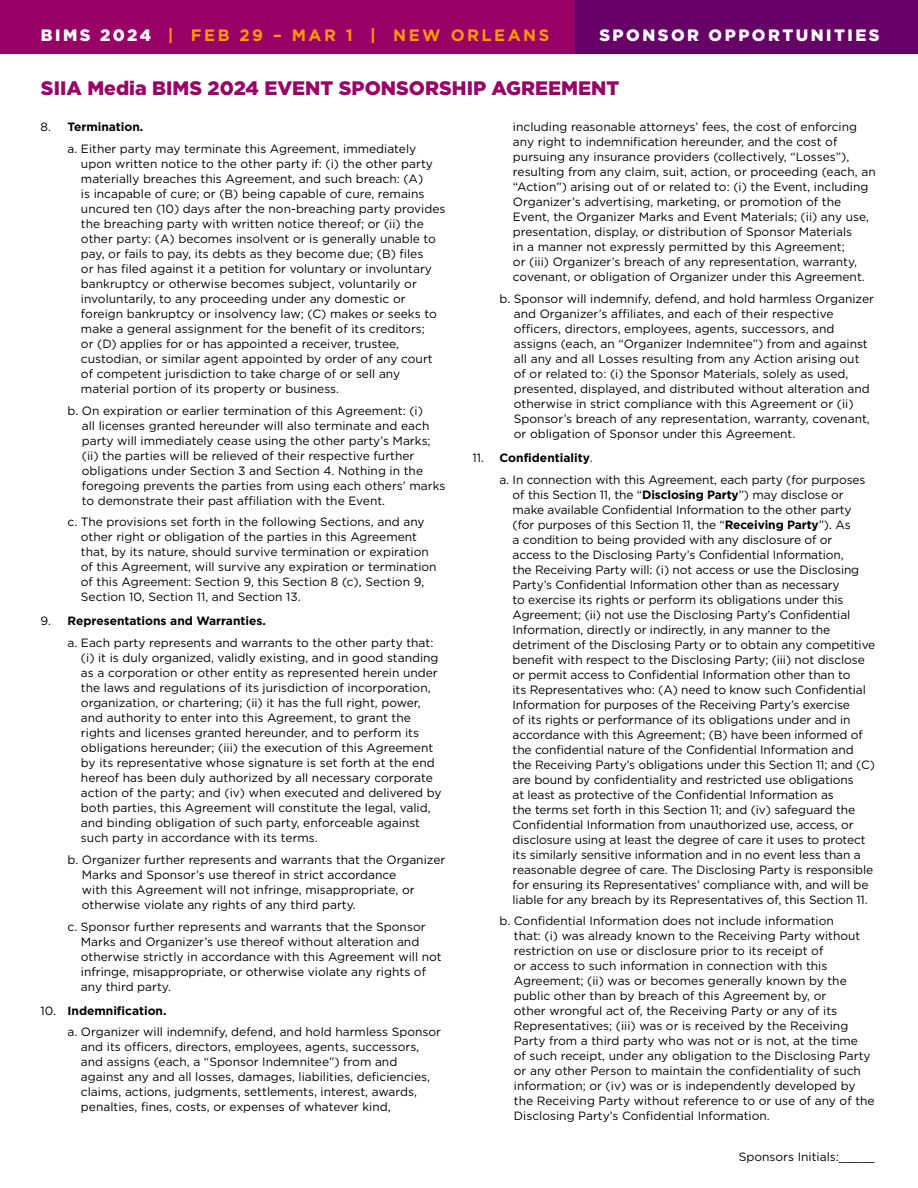
<style>
.page{position:relative;width:918px;height:1188px;background:#fff}
.page>*{position:absolute;margin:0;border:0;box-sizing:border-box;transform-origin:0 0}
.t1{font:900 19.5px "Gotham";color:#906}
.t2{font:700 16.5px "Gotham";letter-spacing:.15em;color:#f90}
.t3{font:900 16.5px "Gotham";letter-spacing:.15em;color:#fff}
.contract{font:12px/15px "Gotham";color:#000}
.contract-2{font:700 12px "Gotham";color:#000}
.contract_no_indent{font:12px "Gotham";color:#000}
.s1{font-weight:900;color:#fff}
.s2{font-weight:400}
.s3{font-weight:700}
</style>
<div class="page">
<div style="left:0;top:0;width:612px;height:54px;background:#906"></div>
<div style="left:575px;top:0;width:343px;height:54px;background:#606"></div>
<h2 class="t2" style="left:41px;top:26px;width:510px"><span class="s1">BIMS 2024</span> | FEB 29 – MAR 1 | NEW ORLEANS</h2>
<h2 class="t3" style="left:599px;top:26px;width:282px">SPONSOR OPPORTUNITIES</h2>
<h1 class="t1" style="left:41px;top:77px;width:580px">SIIA Media BIMS 2024 EVENT SPONSORSHIP AGREEMENT</h1>
<p class="contract-2" style="left:40px;top:120px;width:104px"><span class="s2">8.</span> Termination.</p>
<p class="contract" style="left:81px;top:141px;width:366px;text-indent:-13px">a. Either party may terminate this Agreement, immediately upon written notice to the other party if: (i) the other party materially breaches this Agreement, and such breach: (A)<br>is incapable of cure; or (B) being capable of cure, remains uncured ten (10) days after the non-breaching party provides the breaching party with written notice thereof; or (ii) the other party: (A) becomes insolvent or is generally unable to pay, or fails to pay, its debts as they become due; (B) files<br>or has filed against it a petition for voluntary or involuntary bankruptcy or otherwise becomes subject, voluntarily or involuntarily, to any proceeding under any domestic or foreign bankruptcy or insolvency law; (C) makes or seeks to make a general assignment for the benefit of its creditors;<br>or (D) applies for or has appointed a receiver, trustee, custodian, or similar agent appointed by order of any court of competent jurisdiction to take charge of or sell any material portion of its property or business.</p>
<p class="contract" style="left:82px;top:403px;width:365px;text-indent:-14px">b. On expiration or earlier termination of this Agreement: (i)<br>all licenses granted hereunder will also terminate and each party will immediately cease using the other party’s Marks; (ii) the parties will be relieved of their respective further obligations under Section 3 and Section 4. Nothing in the foregoing prevents the parties from using each others’ marks to demonstrate their past affiliation with the Event.</p>
<p class="contract" style="left:81px;top:514px;width:357px;text-indent:-13px">c. The provisions set forth in the following Sections, and any other right or obligation of the parties in this Agreement that, by its nature, should survive termination or expiration of this Agreement, will survive any expiration or termination of this Agreement: Section 9, this Section 8 (c), Section 9, Section 10, Section 11, and Section 13.</p>
<p class="contract-2" style="left:40px;top:614px;width:227px"><span class="s2">9.</span> Representations and Warranties.</p>
<p class="contract" style="left:81px;top:635px;width:362px;text-indent:-13px">a. Each party represents and warrants to the other party that: (i) it is duly organized, validly existing, and in good standing as a corporation or other entity as represented herein under the laws and regulations of its jurisdiction of incorporation, organization, or chartering; (ii) it has the full right, power, and authority to enter into this Agreement, to grant the rights and licenses granted hereunder, and to perform its obligations hereunder; (iii) the execution of this Agreement by its representative whose signature is set forth at the end hereof has been duly authorized by all necessary corporate action of the party; and (iv) when executed and delivered by both parties, this Agreement will constitute the legal, valid, and binding obligation of such party, enforceable against such party in accordance with its terms.</p>
<p class="contract" style="left:82px;top:852px;width:365px;text-indent:-14px">b. Organizer further represents and warrants that the Organizer Marks and Sponsor’s use thereof in strict accordance<br>with this Agreement will not infringe, misappropriate, or otherwise violate any rights of any third party.</p>
<p class="contract" style="left:81px;top:919px;width:362px;text-indent:-13px">c. Sponsor further represents and warrants that the Sponsor Marks and Organizer’s use thereof without alteration and otherwise strictly in accordance with this Agreement will not infringe, misappropriate, or otherwise violate any rights of any third party.</p>
<p class="contract-2" style="left:40px;top:1003px;width:128px"><span class="s2">10.</span> Indemnification.</p>
<p class="contract" style="left:81px;top:1024px;width:362px;text-indent:-13px">a. Organizer will indemnify, defend, and hold harmless Sponsor and its officers, directors, employees, agents, successors, and assigns (each, a “Sponsor Indemnitee”) from and against any and all losses, damages, liabilities, deficiencies, claims, actions, judgments, settlements, interest, awards, penalties, fines, costs, or expenses of whatever kind,</p>
<p class="contract" style="left:513px;top:119px;width:364px">including reasonable attorneys’ fees, the cost of enforcing any right to indemnification hereunder, and the cost of pursuing any insurance providers (collectively, “Losses”), resulting from any claim, suit, action, or proceeding (each, an “Action”) arising out of or related to: (i) the Event, including Organizer’s advertising, marketing, or promotion of the Event, the Organizer Marks and Event Materials; (ii) any use, presentation, display, or distribution of Sponsor Materials<br>in a manner not expressly permitted by this Agreement;<br>or (iii) Organizer’s breach of any representation, warranty, covenant, or obligation of Organizer under this Agreement.</p>
<p class="contract" style="left:514px;top:291px;width:362px;text-indent:-14px">b. Sponsor will indemnify, defend, and hold harmless Organizer and Organizer’s affiliates, and each of their respective officers, directors, employees, agents, successors, and assigns (each, an “Organizer Indemnitee”) from and against all any and all Losses resulting from any Action arising out of or related to: (i) the Sponsor Materials, solely as used, presented, displayed, and distributed without alteration and otherwise in strict compliance with this Agreement or (ii)<br>Sponsor’s breach of any representation, warranty, covenant, or obligation of Sponsor under this Agreement.</p>
<p class="contract-2" style="left:472px;top:451px;width:122px"><span class="s2">11.</span> Confidentiality<span class="s2">.</span></p>
<p class="contract" style="left:513px;top:472px;width:364px;text-indent:-13px">a. In connection with this Agreement, each party (for purposes of this Section 11, the “<span class="s3">Disclosing Party</span>”) may disclose or make available Confidential Information to the other party (for purposes of this Section 11, the “<span class="s3">Receiving Party</span>”). As<br>a condition to being provided with any disclosure of or<br>access to the Disclosing Party’s Confidential Information,<br>the Receiving Party will: (i) not access or use the Disclosing Party’s Confidential Information other than as necessary<br>to exercise its rights or perform its obligations under this Agreement; (ii) not use the Disclosing Party’s Confidential Information, directly or indirectly, in any manner to the detriment of the Disclosing Party or to obtain any competitive benefit with respect to the Disclosing Party; (iii) not disclose or permit access to Confidential Information other than to<br>its Representatives who: (A) need to know such Confidential Information for purposes of the Receiving Party’s exercise<br>of its rights or performance of its obligations under and in accordance with this Agreement; (B) have been informed of the confidential nature of the Confidential Information and the Receiving Party’s obligations under this Section 11; and (C) are bound by confidentiality and restricted use obligations<br>at least as protective of the Confidential Information as<br>the terms set forth in this Section 11; and (iv) safeguard the Confidential Information from unauthorized use, access, or disclosure using at least the degree of care it uses to protect its similarly sensitive information and in no event less than a reasonable degree of care. The Disclosing Party is responsible for ensuring its Representatives’ compliance with, and will be liable for any breach by its Representatives of, this Section 11.</p>
<p class="contract" style="left:514px;top:913px;width:362px;text-indent:-14px">b. Confidential Information does not include information<br>that: (i) was already known to the Receiving Party without restriction on use or disclosure prior to its receipt of<br>or access to such information in connection with this Agreement; (ii) was or becomes generally known by the public other than by breach of this Agreement by, or<br>other wrongful act of, the Receiving Party or any of its Representatives; (iii) was or is received by the Receiving Party from a third party who was not or is not, at the time<br>of such receipt, under any obligation to the Disclosing Party or any other Person to maintain the confidentiality of such information; or (iv) was or is independently developed by the Receiving Party without reference to or use of any of the Disclosing Party’s Confidential Information.</p>
<p class="contract_no_indent" style="left:739px;top:1149px;width:138px">Sponsors Initials:_____</p>
</div>
